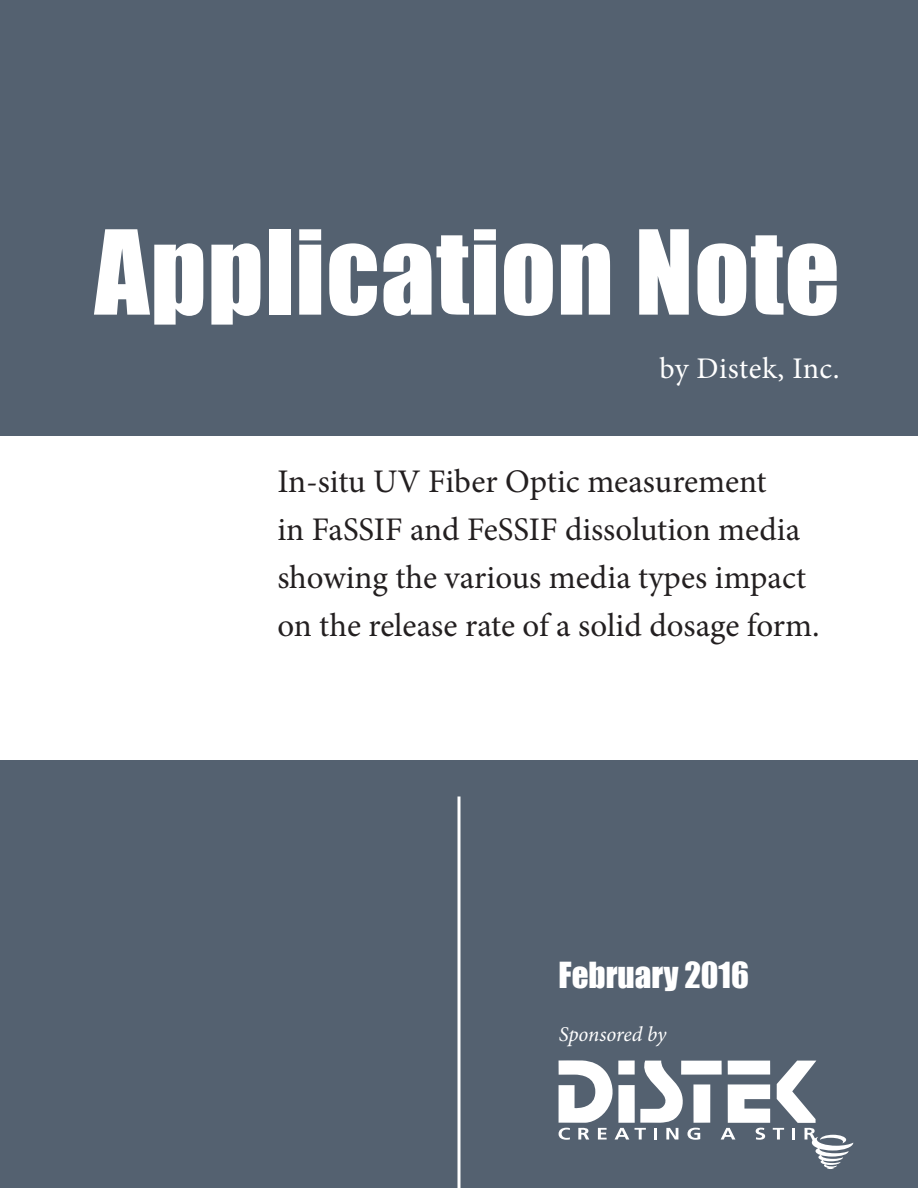
<style>
.page{position:relative;width:918px;height:1188px;background:#546170}
.page>*{position:absolute;margin:0;border:0;box-sizing:border-box;transform-origin:0 0}
.t1{font:108px "Impact";letter-spacing:.01em;color:#fff}
.t2{font:33px/48px "Minion Pro";color:#231f20}
.t3{font:33px "Impact";color:#fff}
.t4{font:30px "Minion Pro";letter-spacing:.015em;color:#fff}
.t5{font:italic 21px "Minion Pro";letter-spacing:-.01em;color:#fff}
</style>
<div class="page">
<div style="left:0;top:436px;width:918px;height:324px;background:#fff"></div>
<hr style="left:458px;top:796px;width:2px;height:392px;background:#fff">
<div style="left:618px;top:1061px;width:17px;height:14px;background:#fff"></div>
<div style="left:681px;top:1061px;width:41px;height:14px;background:#fff"></div>
<div style="left:618px;top:1085px;width:17px;height:38px;background:#fff"></div>
<div style="left:693px;top:1084px;width:17px;height:39px;background:#fff"></div>
<svg style="left:559px;top:1060px;width:70px;height:80px"></svg>
<svg style="left:635px;top:1061px;width:65px;height:79px"></svg>
<svg style="left:721px;top:1061px;width:132px;height:108px"></svg>
<h1 class="t1" style="left:95px;top:189px;width:747px">Application Note</h1>
<p class="t4" style="left:659px;top:349px;width:182px">by Distek, Inc.</p>
<p class="t2" style="left:277px;top:457px;width:544px">In-situ UV Fiber Optic measurement<br>in FaSSIF and FeSSIF dissolution media showing the various media types impact on the release rate of a solid dosage form.</p>
<p class="t3" style="left:559px;top:950px;width:192px">February 2016</p>
<p class="t5" style="left:559px;top:1020px;width:109px">Sponsored by</p>
</div>
